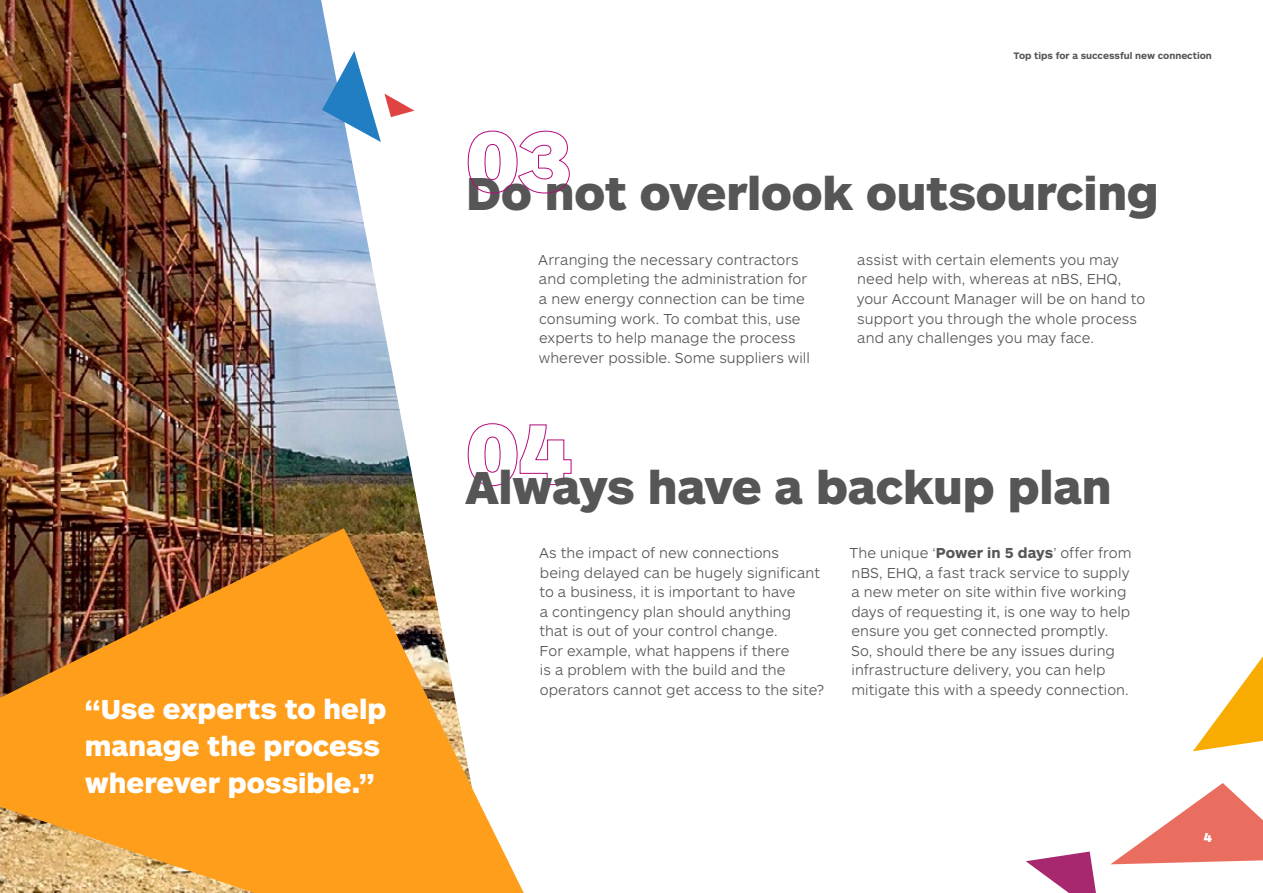
<style>
.page{position:relative;width:1263px;height:893px;background:#fff}
.page>*{position:absolute;margin:0;border:0;box-sizing:border-box;transform-origin:0 0}
.t1{font:900 48px "ARS Maquette Pro";letter-spacing:-.005em;color:#565656}
.t2{font:900 28.5px/37px "ARS Maquette Pro";color:#fff}
.t3{font:300 15px/19.5px "ARS Maquette Pro";letter-spacing:.005em;color:#565656}
.t4{font:900 13.5px "ARS Maquette Pro";color:#fff}
.t5{font:700 9.75px "ARS Maquette Pro";color:#565656}
.s1{font-weight:700}
</style>
<div class="page">
<img style="left:0;top:0;width:492px;height:528px">
<svg style="left:1193px;top:656px;width:70px;height:95px"></svg>
<svg style="left:322px;top:51px;width:92px;height:91px"></svg>
<svg style="left:1111px;top:783px;width:152px;height:81px"></svg>
<svg style="left:1026px;top:851px;width:70px;height:42px"></svg>
<img style="left:0;top:528px;width:524px;height:365px">
<svg style="left:467px;top:423px;width:105px;height:63px"></svg>
<svg style="left:467px;top:130px;width:103px;height:64px"></svg>
<h2 class="t2" style="left:85px;top:689px;width:303px">“Use experts to help manage the process wherever possible.”</h2>
<p class="t5" style="left:1013px;top:49px;width:200px">Top tips for a successful new connection</p>
<h1 class="t1" style="left:466px;top:163px;width:694px">Do not overlook outsourcing</h1>
<p class="t3" style="left:538px;top:249px;width:273px">Arranging the necessary contractors and completing the administration for a new energy connection can be time consuming work. To combat this, use experts to help manage the process wherever possible. Some suppliers will</p>
<p class="t3" style="left:857px;top:249px;width:290px">assist with certain elements you may need help with, whereas at nBS, EHQ, your Account Manager will be on hand to support you through the whole process and any challenges you may face.</p>
<h1 class="t1" style="left:466px;top:456px;width:648px">Always have a backup plan</h1>
<p class="t3" style="left:539px;top:542px;width:287px">As the impact of new connections<br>being delayed can be hugely significant to a business, it is important to have<br>a contingency plan should anything<br>that is out of your control change.<br>For example, what happens if there<br>is a problem with the build and the operators cannot get access to the site?</p>
<p class="t3" style="left:849px;top:542px;width:283px">The unique ‘<span class="s1">Power in 5 days</span>’ offer from nBS, EHQ, a fast track service to supply a new meter on site within five working days of requesting it, is one way to help ensure you get connected promptly.<br>So, should there be any issues during infrastructure delivery, you can help mitigate this with a speedy connection.</p>
<p class="t4" style="left:1204px;top:828px;width:10px">4</p>
</div>
